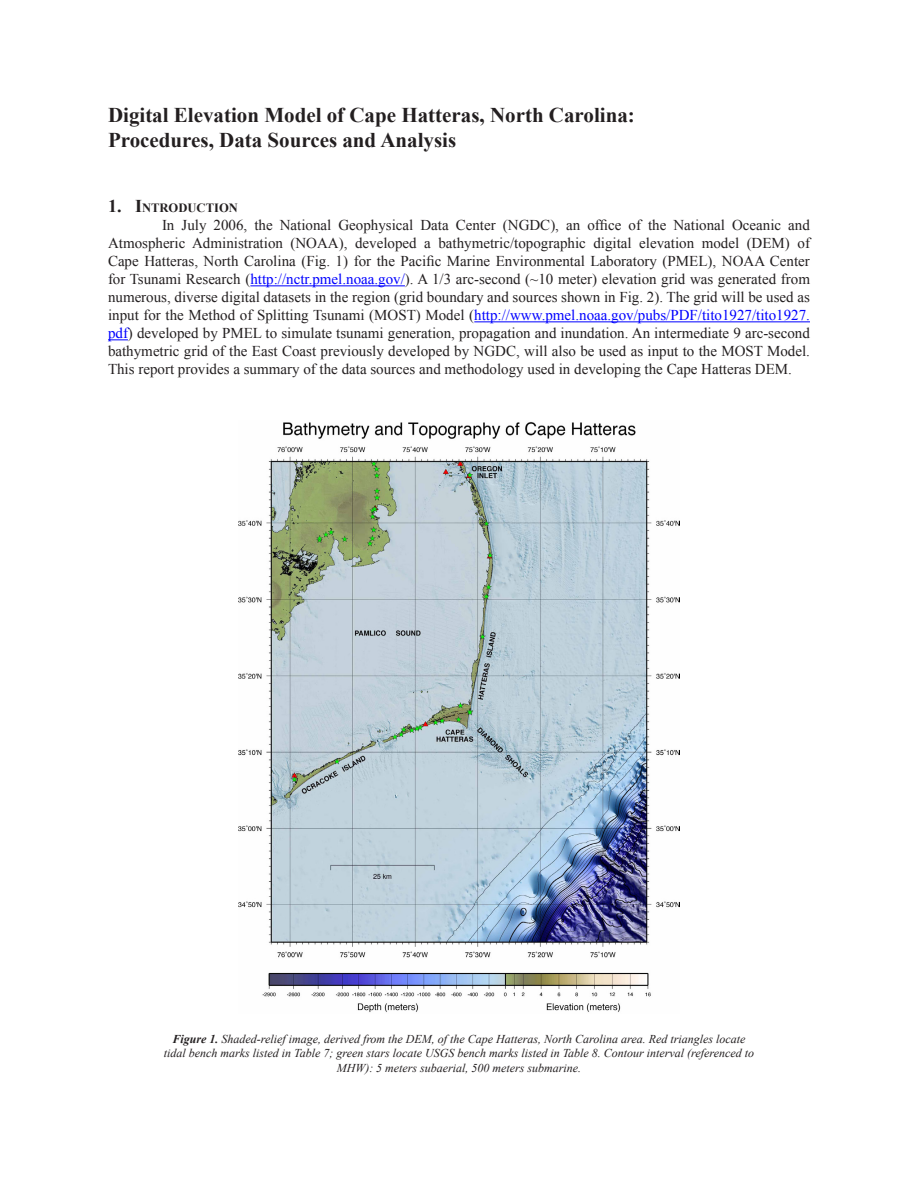
<style>
.page{position:relative;width:918px;height:1188px;background:#fff}
.page>*{position:absolute;margin:0;border:0;box-sizing:border-box;transform-origin:0 0}
.t1{font:700 21px "Times New Roman";color:#231f20}
.t2{font:15px/18px "Times New Roman";color:#231f20;text-align:justify}
.t3{font:700 12.6px "Times New Roman";color:#231f20}
.t4{font:italic 12px/14.4px "Times New Roman";color:#231f20;text-align:center}
.s1{font-size:18px}
.s2{color:#00f}
.s3{font-weight:700}
</style>
<div class="page">
<hr style="left:250px;top:285px;width:155px;height:1px;background:#00f">
<hr style="left:474px;top:321px;width:336px;height:1px;background:#00f">
<svg style="left:108px;top:339px;width:20px;height:1px"></svg>
<img style="left:238px;top:421px;width:442px;height:591px">
<p class="t1" style="left:108px;top:101px;width:528px">Digital Elevation Model of Cape Hatteras, North Carolina:</p>
<p class="t1" style="left:108px;top:126px;width:350px">Procedures, Data Sources and Analysis</p>
<p class="t3" style="left:108px;top:199px;width:131px"><span class="s1">1.</span> <span class="s1">I</span>NTRODUCTION</p>
<p class="t2" style="left:108px;top:216px;width:704px;text-indent:54px">In July 2006, the National Geophysical Data Center (NGDC), an office of the National Oceanic and Atmospheric Administration (NOAA), developed a bathymetric/topographic digital elevation model (DEM) of Cape Hatteras, North Carolina (Fig. 1) for the Pacific Marine Environmental Laboratory (PMEL), NOAA Center for Tsunami Research (<span class="s2">http://nctr.pmel.noaa.gov/</span>). A 1/3 arc-second (~10 meter) elevation grid was generated from numerous, diverse digital datasets in the region (grid boundary and sources shown in Fig. 2). The grid will be used as input for the Method of Splitting Tsunami (MOST) Model (<span class="s2">http://www.pmel.noaa.gov/pubs/PDF/tito1927/tito1927. pdf</span>) developed by PMEL to simulate tsunami generation, propagation and inundation. An intermediate 9 arc-second bathymetric grid of the East Coast previously developed by NGDC, will also be used as input to the MOST Model.<br>This report provides a summary of the data sources and methodology used in developing the Cape Hatteras DEM.</p>
<p class="t4" style="left:164px;top:1031px;width:592px"><span class="s3">Figure 1.</span> Shaded-relief image, derived from the DEM, of the Cape Hatteras, North Carolina area. Red triangles locate tidal bench marks listed in Table 7; green stars locate USGS bench marks listed in Table 8. Contour interval (referenced to<br>MHW): 5 meters subaerial, 500 meters submarine.</p>
</div>
